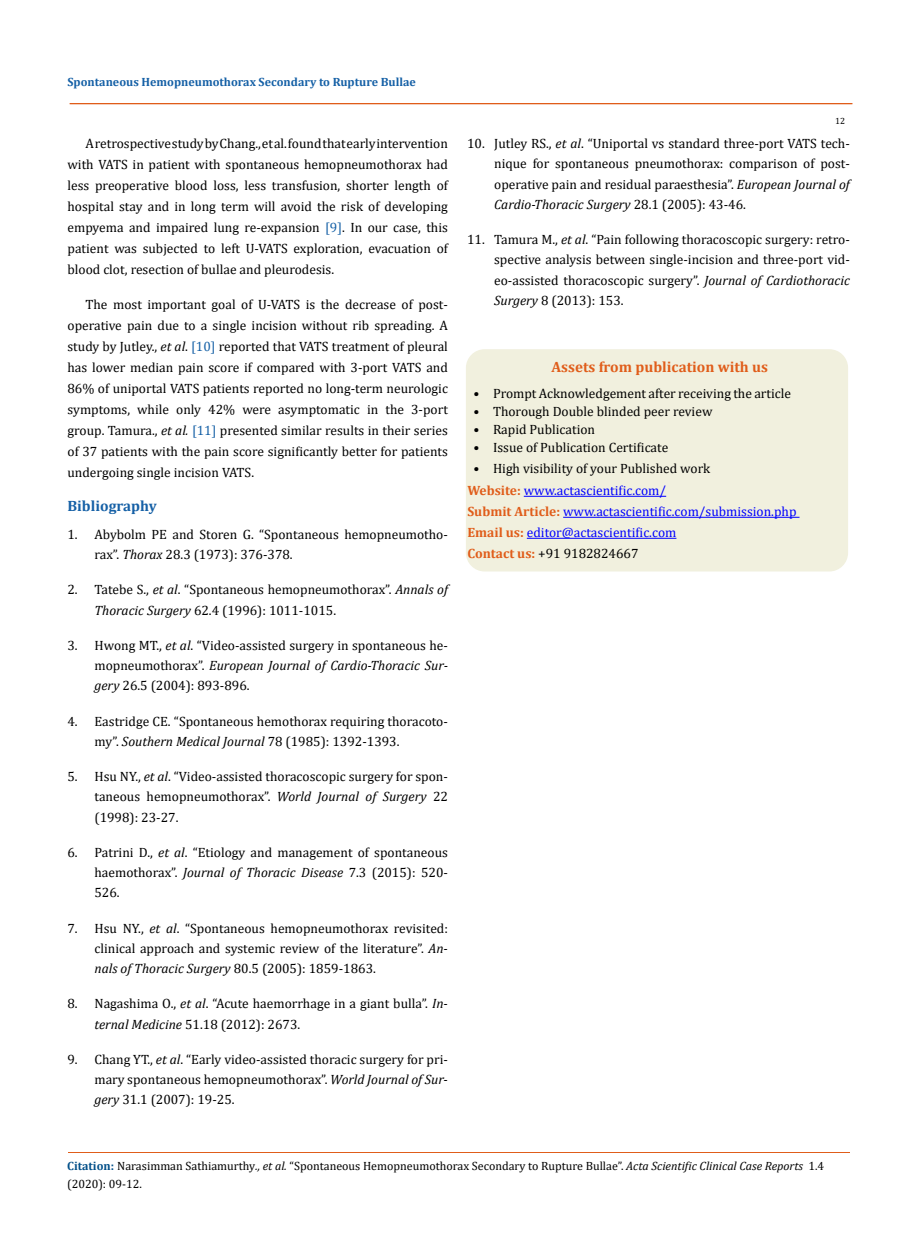
<style>
.page{position:relative;width:917px;height:1260px;background:#fff}
.page>*{position:absolute;margin:0;border:0;box-sizing:border-box;transform-origin:0 0}
.t1{font:700 15px "Cambria";color:#e05d1a}
.t2{font:700 15px "Cambria";color:#1560a6}
.t3{font:13.5px/20.2px "Cambria";color:#000;text-align:justify}
.t4{font:13.5px/21px "Cambria";color:#00f}
.t5{font:12px/18px "Cambria";color:#000}
.t6{font:700 12px "Cambria";color:#1560a6}
.t7{font:9px "Cambria";color:#000}
.s1{color:#1560a6}
.s2{font-style:italic}
.s3{font-weight:700;color:#e05d1a}
.s4{color:#000}
.s5{font-weight:700;color:#035089}
</style>
<div class="page">
<div style="left:466px;top:350px;width:381px;height:221px;background:#f1f0de;border-radius:18px"></div>
<div style="left:466px;top:349px;width:382px;height:223px;border:2px solid #f1f0de;border-radius:18px"></div>
<hr style="left:524px;top:496px;width:142px;height:1px;background:#00f">
<hr style="left:563px;top:517px;width:236px;height:1px;background:#00f">
<hr style="left:527px;top:538px;width:149px;height:1px;background:#00f">
<hr style="left:70px;top:104px;width:782px;height:1px;background:#e05d1a">
<div style="left:70px;top:103px;width:782px;height:1px;border:1px solid #e05d1a"></div>
<hr style="left:68px;top:1152px;width:781px;height:1px;background:#e05d1a">
<p class="t6" style="left:67px;top:73px;width:350px">Spontaneous Hemopneumothorax Secondary to Rupture Bullae</p>
<p class="t3" style="left:67px;top:133px;width:382px;line-height:21px;text-indent:18px">A retrospective study by Chang., et al. found that early intervention with VATS in patient with spontaneous hemopneumothorax had less preoperative blood loss, less transfusion, shorter length of hospital stay and in long term will avoid the risk of developing empyema and impaired lung re-expansion <span class="s1">[9]</span>. In our case, this patient was subjected to left U-VATS exploration, evacuation of blood clot, resection of bullae and pleurodesis.</p>
<p class="t3" style="left:67px;top:294px;width:382px;line-height:21px;text-indent:18px">The most important goal of U-VATS is the decrease of post&shy;operative pain due to a single incision without rib spreading. A study by Jutley., <span class="s2">et al</span>. <span class="s1">[10]</span> reported that VATS treatment of pleural has lower median pain score if compared with 3-port VATS and 86% of uniportal VATS patients reported no long-term neurologic symptoms, while only 42% were asymptomatic in the 3-port group. Tamura., <span class="s2">et al.</span> <span class="s1">[11]</span> presented similar results in their series of 37 patients with the pain score significantly better for patients undergoing single incision VATS.</p>
<p class="t2" style="left:67px;top:495px;width:91px">Bibliography</p>
<p class="t3" style="left:94px;top:524px;width:355px;text-indent:-27px">1. Abybolm PE and Storen G. “Spontaneous hemopneumotho&shy;rax”. <span class="s2">Thorax</span> 28.3 (1973): 376-378.</p>
<p class="t3" style="left:94px;top:580px;width:355px;text-indent:-27px">2. Tatebe S., <span class="s2">et al</span>. “Spontaneous hemopneumothorax”. <span class="s2">Annals of<br>Thoracic Surgery</span> 62.4 (1996): 1011-1015.</p>
<p class="t3" style="left:94px;top:635px;width:355px;text-indent:-27px">3. Hwong MT., <span class="s2">et al</span>. “Video-assisted surgery in spontaneous he&shy;mopneumothorax”. <span class="s2">European Journal of Cardio-Thoracic Sur&shy;gery</span> 26.5 (2004): 893-896.</p>
<p class="t3" style="left:94px;top:711px;width:355px;text-indent:-27px">4. Eastridge CE. “Spontaneous hemothorax requiring thoracoto&shy;my”. <span class="s2">Southern Medical Journal</span> 78 (1985): 1392-1393.</p>
<p class="t3" style="left:94px;top:766px;width:355px;text-indent:-27px">5. Hsu NY., <span class="s2">et al</span>. “Video-assisted thoracoscopic surgery for spon&shy;taneous hemopneumothorax”. <span class="s2">World Journal of Surgery</span> 22 (1998): 23-27.</p>
<p class="t3" style="left:94px;top:842px;width:355px;text-indent:-27px">6. Patrini D., <span class="s2">et al</span>. “Etiology and management of spontaneous haemothorax”. <span class="s2">Journal of Thoracic Disease</span> 7.3 (2015): 520- 526.</p>
<p class="t3" style="left:94px;top:918px;width:355px;text-indent:-27px">7. Hsu NY., <span class="s2">et al</span>. “Spontaneous hemopneumothorax revisited: clinical approach and systemic review of the literature”. <span class="s2">An&shy;nals of Thoracic Surgery</span> 80.5 (2005): 1859-1863.</p>
<p class="t3" style="left:94px;top:994px;width:355px;text-indent:-27px">8. Nagashima O., <span class="s2">et al</span>. “Acute haemorrhage in a giant bulla”. <span class="s2">In&shy;ternal Medicine</span> 51.18 (2012): 2673.</p>
<p class="t3" style="left:94px;top:1049px;width:355px;text-indent:-27px">9. Chang YT., <span class="s2">et al</span>. “Early video-assisted thoracic surgery for pri&shy;mary spontaneous hemopneumothorax”. <span class="s2">World Journal of Sur&shy;gery</span> 31.1 (2007): 19-25.</p>
<p class="t7" style="left:835px;top:115px;width:11px">12</p>
<p class="t3" style="left:494px;top:133px;width:357px;text-indent:-27px">10. Jutley RS., <span class="s2">et al</span>. “Uniportal vs standard three-port VATS tech&shy;nique for spontaneous pneumothorax: comparison of post&shy;operative pain and residual paraesthesia”. <span class="s2">European Journal of Cardio-Thoracic Surgery</span> 28.1 (2005): 43-46.</p>
<p class="t3" style="left:494px;top:229px;width:357px;text-indent:-27px">11. Tamura M., <span class="s2">et al</span>. “Pain following thoracoscopic surgery: retro&shy;spective analysis between single-incision and three-port vid&shy;eo-assisted thoracoscopic surgery”. <span class="s2">Journal of Cardiothoracic Surgery</span> 8 (2013): 153.</p>
<p class="t1" style="left:551px;top:356px;width:218px">Assets from publication with us</p>
<p class="t3" style="left:473px;top:383px;width:319px">• Prompt Acknowledgement after receiving the article</p>
<p class="t3" style="left:473px;top:401px;width:240px">• Thorough Double blinded peer review</p>
<p class="t3" style="left:473px;top:419px;width:123px">• Rapid Publication</p>
<p class="t3" style="left:473px;top:437px;width:196px">• Issue of Publication Certificate</p>
<p class="t3" style="left:473px;top:458px;width:238px">• High visibility of your Published work</p>
<p class="t4" style="left:467px;top:480px;width:330px"><span class="s3">Website:</span> www.actascientific.com/<br><span class="s3">Submit Article:</span> www.actascientific.com/submission.php <span class="s3">Email us:</span> editor@actascientific.com<br><span class="s3">Contact us:</span> <span class="s4">+91 9182824667</span></p>
<p class="t5" style="left:67px;top:1157px;width:758px"><span class="s5">Citation:</span> Narasimman Sathiamurthy<span class="s2">., et al.</span> “Spontaneous Hemopneumothorax Secondary to Rupture Bullae”. <span class="s2">Acta Scientific Clinical Case Reports</span> 1.4 (2020): 09-12.</p>
</div>
